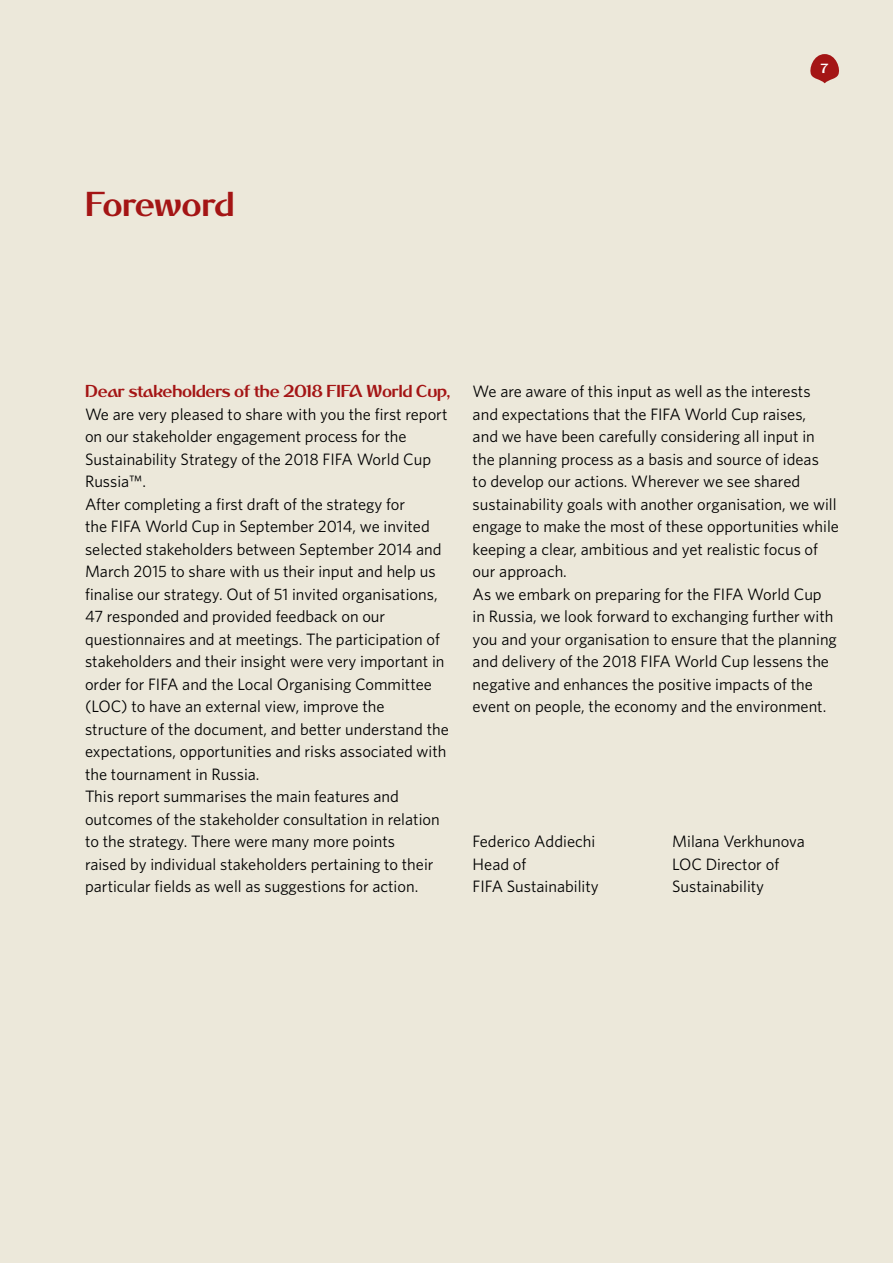
<style>
.page{position:relative;width:893px;height:1263px;background:#ece8da}
.page>*{position:absolute;margin:0;border:0;box-sizing:border-box;transform-origin:0 0}
.t1{font:39px "Dusha";letter-spacing:-.03em;color:#a41515}
.t2{font:19.5px "Dusha";letter-spacing:-.01em;color:#a41515}
.t3{font:16.5px/22.5px "Whitney";color:#000}
.t4{font:15px "Dusha";color:#fff}
</style>
<div class="page">
<svg style="left:810px;top:54px;width:29px;height:29px"></svg>
<h1 class="t1" style="left:85px;top:192px;width:151px">Foreword</h1>
<p class="t4" style="left:821px;top:63px;width:9px">7</p>
<p class="t2" style="left:85px;top:385px;width:367px">Dear stakeholders of the 2018 FIFA World Cup,</p>
<p class="t3" style="left:85px;top:405px;width:365px">We are very pleased to share with you the first report on our stakeholder engagement process for the Sustainability Strategy of the 2018 FIFA World Cup Russia™.<br>After completing a first draft of the strategy for<br>the FIFA World Cup in September 2014, we invited selected stakeholders between September 2014 and March 2015 to share with us their input and help us finalise our strategy. Out of 51 invited organisations, 47 responded and provided feedback on our questionnaires and at meetings. The participation of stakeholders and their insight were very important in order for FIFA and the Local Organising Committee (LOC) to have an external view, improve the structure of the document, and better understand the expectations, opportunities and risks associated with the tournament in Russia.<br>This report summarises the main features and outcomes of the stakeholder consultation in relation to the strategy. There were many more points<br>raised by individual stakeholders pertaining to their particular fields as well as suggestions for action.</p>
<p class="t3" style="left:473px;top:382px;width:368px">We are aware of this input as well as the interests and expectations that the FIFA World Cup raises,<br>and we have been carefully considering all input in the planning process as a basis and source of ideas<br>to develop our actions. Wherever we see shared sustainability goals with another organisation, we will engage to make the most of these opportunities while keeping a clear, ambitious and yet realistic focus of our approach.<br>As we embark on preparing for the FIFA World Cup<br>in Russia, we look forward to exchanging further with you and your organisation to ensure that the planning and delivery of the 2018 FIFA World Cup lessens the negative and enhances the positive impacts of the event on people, the economy and the environment.</p>
<p class="t3" style="left:473px;top:832px;width:124px">Federico Addiechi</p>
<p class="t3" style="left:672px;top:832px;width:134px">Milana Verkhunova</p>
<p class="t3" style="left:473px;top:855px;width:55px">Head of</p>
<p class="t3" style="left:672px;top:855px;width:109px">LOC Director of</p>
<p class="t3" style="left:473px;top:877px;width:128px">FIFA Sustainability</p>
<p class="t3" style="left:672px;top:877px;width:93px">Sustainability</p>
</div>
